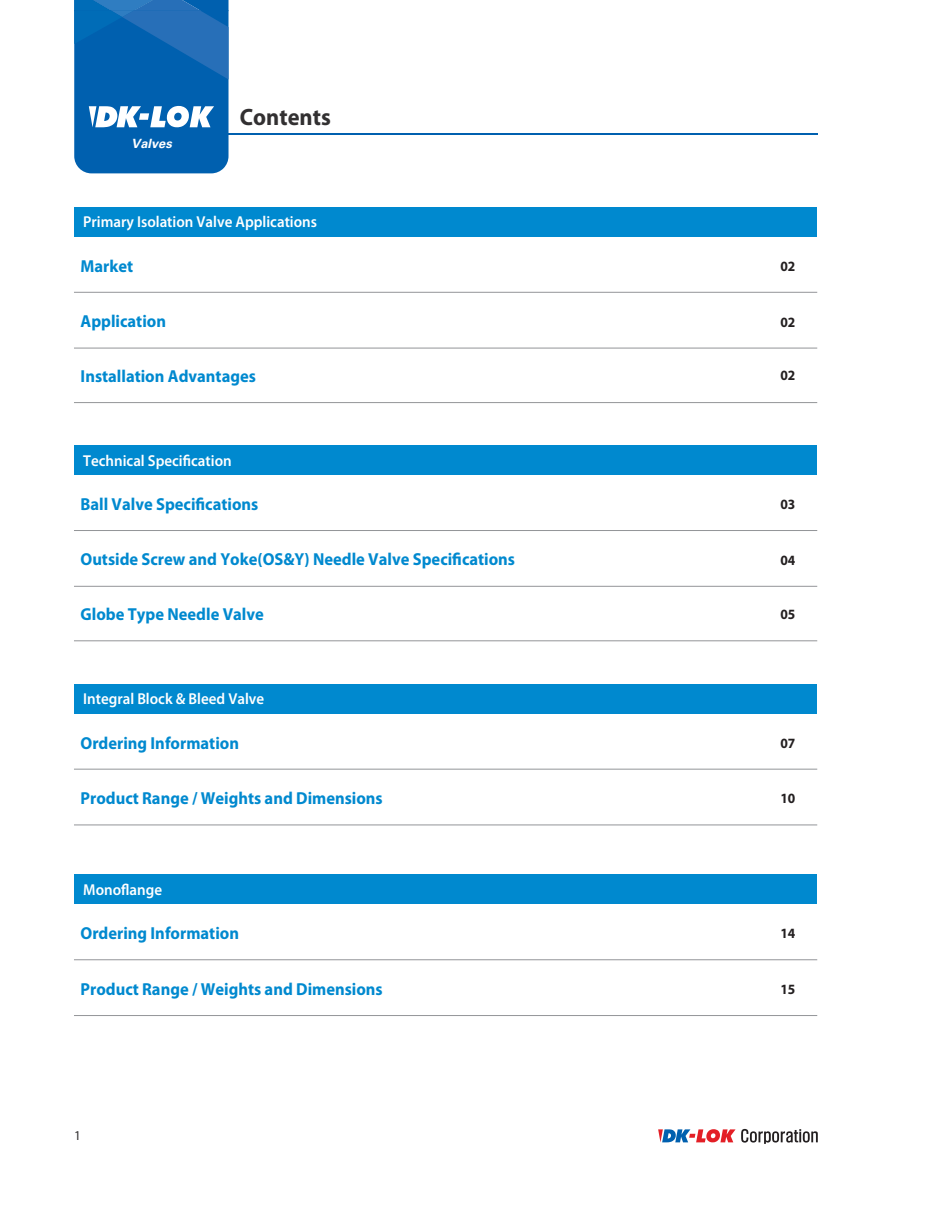
<style>
.page{position:relative;width:935px;height:1211px;background:#fff}
.page>*{position:absolute;margin:0;border:0;box-sizing:border-box;transform-origin:0 0}
.t1{font:700 23.7px "Myriad Pro";color:#323031;scale:.95 1}
.t2{font:700 17.4px "Myriad Pro";color:#0089cf;scale:.95 1}
.t3{font:600 15.75px "Myriad Pro";color:#fff;scale:.95 1}
.t4{font:700 14.25px "Myriad Pro";color:#231f20;scale:.95 1}
.t5{font:13.5px "Myriad Pro";color:#323031}
.t6{font:italic 700 12.75px "Univers";color:#fff}
</style>
<div class="page">
<hr style="left:218px;top:133px;width:599px;height:2px;background:#0060af">
<svg style="left:74px;top:0;width:154px;height:173px;background:#186eb6"></svg>
<svg style="left:658px;top:1129px;width:77px;height:13px"></svg>
<svg style="left:741px;top:1128px;width:77px;height:15px"></svg>
<div style="left:74px;top:207px;width:743px;height:30px;background:#0089cf"></div>
<hr style="left:74px;top:292px;width:743px;height:1px;background:#939598">
<hr style="left:74px;top:348px;width:743px;height:1px;background:#939598">
<hr style="left:74px;top:402px;width:743px;height:1px;background:#939598">
<div style="left:74px;top:445px;width:743px;height:30px;background:#0089cf"></div>
<hr style="left:74px;top:530px;width:743px;height:1px;background:#939598">
<hr style="left:74px;top:586px;width:743px;height:1px;background:#939598">
<hr style="left:74px;top:640px;width:743px;height:1px;background:#939598">
<div style="left:74px;top:683px;width:743px;height:30px;background:#0089cf"></div>
<hr style="left:74px;top:768px;width:743px;height:1px;background:#939598">
<hr style="left:74px;top:824px;width:743px;height:1px;background:#939598">
<div style="left:74px;top:874px;width:743px;height:30px;background:#0089cf"></div>
<hr style="left:74px;top:959px;width:743px;height:1px;background:#939598">
<hr style="left:74px;top:1015px;width:743px;height:1px;background:#939598">
<p class="t6" style="left:131px;top:138px;width:42px">Valves</p>
<h1 class="t1" style="left:240px;top:108px;width:97px">Contents</h1>
<p class="t3" style="left:83px;top:216px;width:248px">Primary Isolation Valve Applications</p>
<p class="t2" style="left:80px;top:260px;width:57px">Market</p>
<p class="t2" style="left:80px;top:315px;width:92px">Application</p>
<p class="t2" style="left:81px;top:370px;width:186px">Installation Advantages</p>
<p class="t3" style="left:83px;top:454px;width:158px">Technical Specification</p>
<p class="t2" style="left:80px;top:497px;width:189px">Ball Valve Specifications</p>
<p class="t2" style="left:80px;top:553px;width:459px">Outside Screw and Yoke(OS&amp;Y) Needle Valve Specifications</p>
<p class="t2" style="left:81px;top:608px;width:194px">Globe Type Needle Valve</p>
<p class="t3" style="left:83px;top:693px;width:192px">Integral Block &amp; Bleed Valve</p>
<p class="t2" style="left:80px;top:736px;width:168px">Ordering Information</p>
<p class="t2" style="left:80px;top:791px;width:320px">Product Range / Weights and Dimensions</p>
<p class="t3" style="left:83px;top:883px;width:84px">Monoflange</p>
<p class="t2" style="left:80px;top:926px;width:168px">Ordering Information</p>
<p class="t2" style="left:80px;top:982px;width:320px">Product Range / Weights and Dimensions</p>
<p class="t5" style="left:74px;top:1130px;width:8px">1</p>
<p class="t4" style="left:780px;top:261px;width:17px">02</p>
<p class="t4" style="left:780px;top:316px;width:17px">02</p>
<p class="t4" style="left:780px;top:370px;width:17px">02</p>
<p class="t4" style="left:780px;top:498px;width:17px">03</p>
<p class="t4" style="left:780px;top:554px;width:17px">04</p>
<p class="t4" style="left:780px;top:609px;width:17px">05</p>
<p class="t4" style="left:780px;top:737px;width:17px">07</p>
<p class="t4" style="left:780px;top:792px;width:17px">10</p>
<p class="t4" style="left:780px;top:927px;width:17px">14</p>
<p class="t4" style="left:780px;top:984px;width:17px">15</p>
</div>
